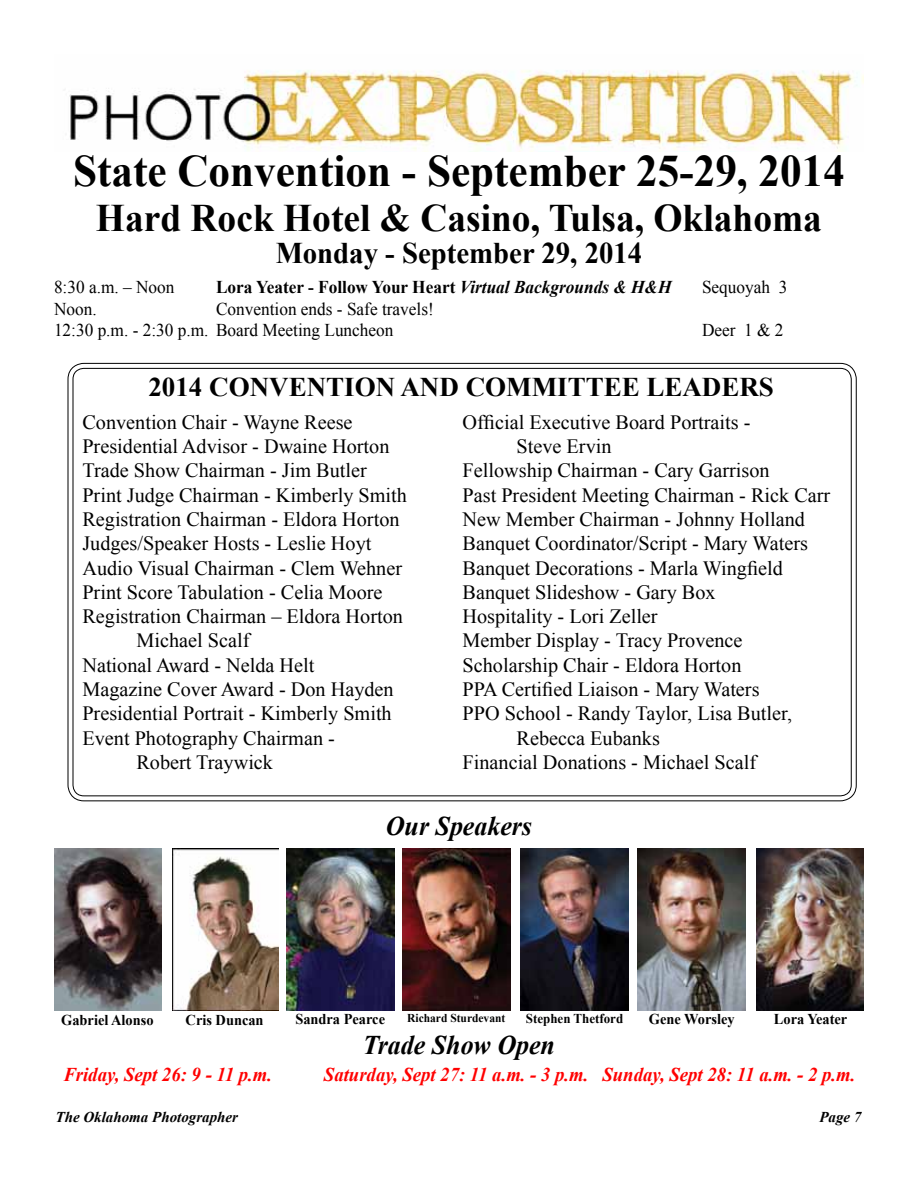
<style>
.page{position:relative;width:918px;height:1188px;background:#fff}
.page>*{position:absolute;margin:0;border:0;box-sizing:border-box;transform-origin:0 0}
.t1{font:700 45px "Times New Roman";color:#000;scale:.96 1}
.t2{font:700 39px "Times New Roman";color:#000;scale:.96 1}
.t3{font:700 30px "Times New Roman";color:#000;scale:.96 1}
.t4{font:700 27px "Times New Roman";color:#000}
.t5{font:italic 700 27px "Times New Roman";color:#000;scale:.96 1}
.t6{font:20.25px "Times New Roman";color:#000}
.t7{font:italic 700 19.5px "Times New Roman";color:#f00;scale:.96 1}
.t8{font:18px/21.6px "Times New Roman";color:#000;scale:.96 1}
.t9{font:700 18px "Times New Roman";color:#000;scale:.96 1}
.t10{font:700 15px "Times New Roman";color:#000;scale:.96 1}
.t11{font:italic 700 15px "Times New Roman";color:#000}
.t12{font:700 13.5px "Times New Roman";color:#000;scale:.96 1}
.t13{font:700 12px "Times New Roman";color:#000;scale:.96 1}
.s1{font-style:italic}
</style>
<div class="page">
<img style="left:69px;top:70px;width:795px;height:81px">
<img style="left:54px;top:849px;width:108px;height:162px">
<img style="left:172px;top:849px;width:106px;height:162px">
<img style="left:638px;top:849px;width:108px;height:162px">
<img style="left:287px;top:849px;width:108px;height:162px">
<img style="left:403px;top:849px;width:108px;height:162px">
<img style="left:521px;top:849px;width:108px;height:162px">
<img style="left:756px;top:849px;width:108px;height:162px">
<h1 class="t1" style="left:73px;top:138px;width:806px">State Convention - September 25-29, 2014</h1>
<h2 class="t2" style="left:96px;top:189px;width:758px">Hard Rock Hotel &amp; Casino, Tulsa, Oklahoma</h2>
<h3 class="t3" style="left:276px;top:232px;width:383px">Monday - September 29, 2014</h3>
<p class="t8" style="left:54px;top:276px;width:127px">8:30 a.m. – Noon</p>
<p class="t9" style="left:216px;top:274px;width:476px">Lora Yeater - Follow Your Heart <span class="s1">Virtual Backgrounds &amp; H&amp;H</span></p>
<p class="t8" style="left:702px;top:276px;width:90px">Sequoyah 3</p>
<p class="t8" style="left:54px;top:297px;width:46px">Noon.</p>
<p class="t8" style="left:54px;top:297px;width:397px;text-indent:162px">Convention ends - Safe travels!<br>12:30 p.m. - 2:30 p.m. Board Meeting Luncheon</p>
<p class="t8" style="left:702px;top:319px;width:86px">Deer 1 &amp; 2</p>
<h3 class="t4" style="left:148px;top:368px;width:627px">2014 CONVENTION AND COMMITTEE LEADERS</h3>
<p class="t6" style="left:463px;top:408px;width:289px">Official Executive Board Portraits -</p>
<p class="t6" style="left:517px;top:432px;width:97px">Steve Ervin</p>
<p class="t6" style="left:463px;top:456px;width:309px">Fellowship Chairman - Cary Garrison</p>
<p class="t6" style="left:463px;top:481px;width:369px">Past President Meeting Chairman - Rick Carr</p>
<p class="t6" style="left:463px;top:505px;width:344px">New Member Chairman - Johnny Holland</p>
<p class="t6" style="left:463px;top:529px;width:347px">Banquet Coordinator/Script - Mary Waters</p>
<p class="t6" style="left:463px;top:554px;width:322px">Banquet Decorations - Marla Wingfield</p>
<p class="t6" style="left:463px;top:578px;width:255px">Banquet Slideshow - Gary Box</p>
<p class="t6" style="left:463px;top:602px;width:197px">Hospitality - Lori Zeller</p>
<p class="t6" style="left:463px;top:626px;width:282px">Member Display - Tracy Provence</p>
<p class="t6" style="left:463px;top:651px;width:280px">Scholarship Chair - Eldora Horton</p>
<p class="t6" style="left:463px;top:675px;width:299px">PPA Certified Liaison - Mary Waters</p>
<p class="t6" style="left:463px;top:699px;width:331px">PPO School - Randy Taylor, Lisa Butler,</p>
<p class="t6" style="left:517px;top:724px;width:145px">Rebecca Eubanks</p>
<p class="t6" style="left:463px;top:748px;width:295px">Financial Donations - Michael Scalf</p>
<p class="t6" style="left:82px;top:408px;width:272px">Convention Chair - Wayne Reese</p>
<p class="t6" style="left:82px;top:432px;width:309px">Presidential Advisor - Dwaine Horton</p>
<p class="t6" style="left:82px;top:456px;width:286px">Trade Show Chairman - Jim Butler</p>
<p class="t6" style="left:82px;top:481px;width:326px">Print Judge Chairman - Kimberly Smith</p>
<p class="t6" style="left:82px;top:505px;width:319px">Registration Chairman - Eldora Horton</p>
<p class="t6" style="left:82px;top:529px;width:291px">Judges/Speaker Hosts - Leslie Hoyt</p>
<p class="t6" style="left:82px;top:554px;width:321px">Audio Visual Chairman - Clem Wehner</p>
<p class="t6" style="left:82px;top:578px;width:302px">Print Score Tabulation - Celia Moore</p>
<p class="t6" style="left:82px;top:602px;width:322px">Registration Chairman – Eldora Horton</p>
<p class="t6" style="left:136px;top:626px;width:115px">Michael Scalf</p>
<p class="t6" style="left:82px;top:651px;width:234px">National Award - Nelda Helt</p>
<p class="t6" style="left:82px;top:675px;width:313px">Magazine Cover Award - Don Hayden</p>
<p class="t6" style="left:82px;top:699px;width:311px">Presidential Portrait - Kimberly Smith</p>
<p class="t6" style="left:82px;top:724px;width:254px">Event Photography Chairman -</p>
<p class="t6" style="left:136px;top:748px;width:138px">Robert Traywick</p>
<h3 class="t5" style="left:386px;top:807px;width:154px">Our Speakers</h3>
<p class="t10" style="left:186px;top:1010px;width:83px">Cris Duncan</p>
<p class="t10" style="left:295px;top:1008px;width:95px">Sandra Pearce</p>
<p class="t13" style="left:407px;top:1010px;width:104px">Richard Sturdevant</p>
<p class="t12" style="left:526px;top:1009px;width:103px">Stephen Thetford</p>
<p class="t10" style="left:649px;top:1008px;width:91px">Gene Worsley</p>
<p class="t10" style="left:774px;top:1008px;width:78px">Lora Yeater</p>
<h3 class="t5" style="left:363px;top:1026px;width:202px">Trade Show Open</h3>
<p class="t7" style="left:63px;top:1061px;width:219px">Friday, Sept 26: 9 - 11 p.m.</p>
<p class="t7" style="left:324px;top:1061px;width:555px">Saturday, Sept 27: 11 a.m. - 3 p.m. Sunday, Sept 28: 11 a.m. - 2 p.m.</p>
<p class="t10" style="left:61px;top:1010px;width:98px">Gabriel Alonso</p>
<p class="t11" style="left:56px;top:1106px;width:184px">The Oklahoma Photographer</p>
<p class="t11" style="left:819px;top:1106px;width:44px">Page 7</p>
</div>
